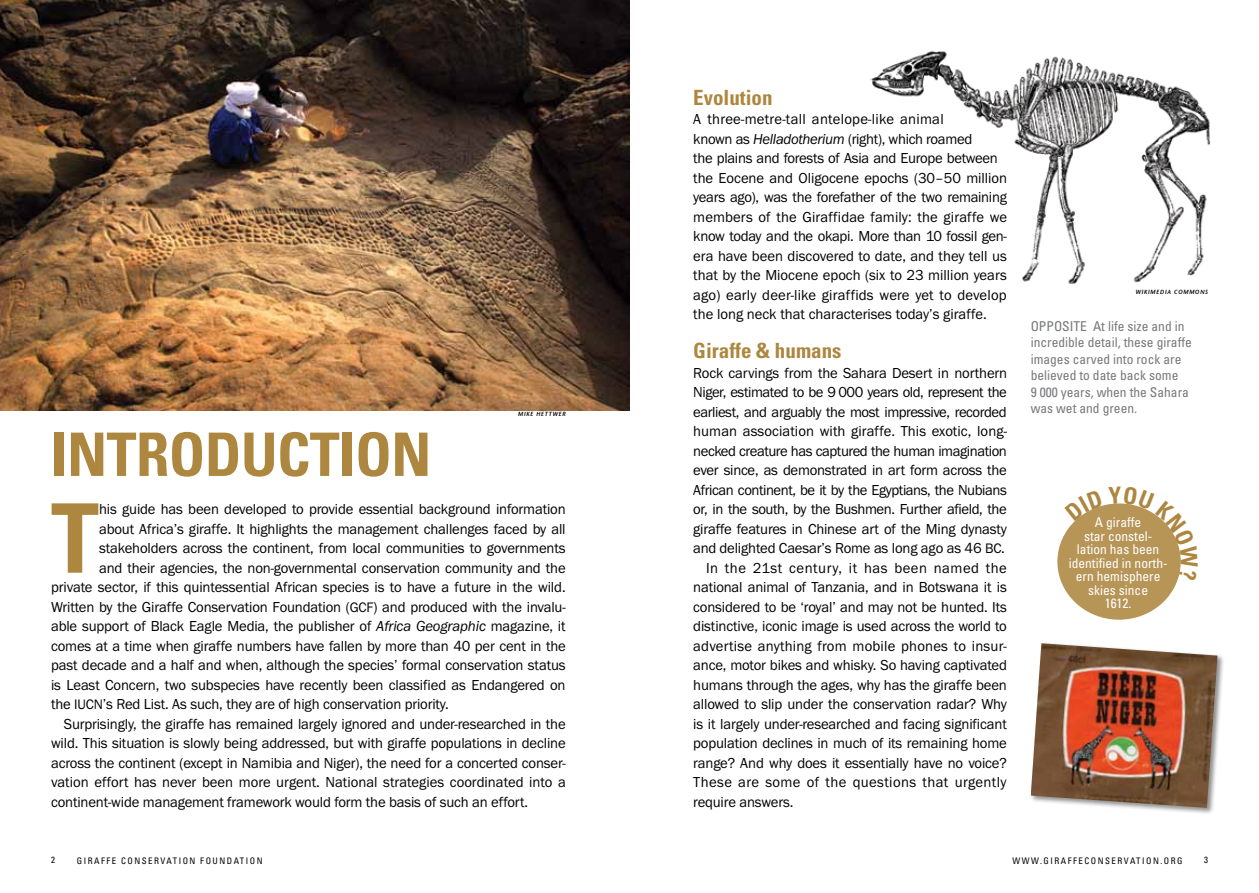
<style>
.page{position:relative;width:1259px;height:893px;background:#fff}
.page>*{position:absolute;margin:0;border:0;box-sizing:border-box;transform-origin:0 0}
.t1{font:700 condensed 96px "Univers";color:#ad873f}
.t2{font:700 condensed 60px "Univers";letter-spacing:-.01em;color:#ad873f}
.t3{font:700 condensed 21px "Univers";color:#ad873f}
.t4{font:15px/19.5px "Franklin Gothic";letter-spacing:-.01em;color:#000}
.t5{font:15px "Franklin Gothic";letter-spacing:-.03em;color:#000}
.t6{font:15px "Franklin Gothic";letter-spacing:.01em;color:#000}
.t7{font:15px "Franklin Gothic";letter-spacing:.025em;color:#000}
.t8{font:15px "Franklin Gothic";letter-spacing:.035em;color:#000}
.t9{font:condensed 13.5px/16.5px "Univers";color:#77787b}
.t10{font:condensed 13.5px/13.5px "Univers";color:#fff;text-align:center}
.t11{font:condensed 9px "Univers";letter-spacing:.17em;color:#000}
.t12{font:italic 600 6px "Stone Sans";letter-spacing:.1em;color:#000}
.s1{font-size:14.25px}
.s2{font-style:italic}
</style>
<div class="page">
<img style="left:870px;top:51px;width:341px;height:233px">
<img style="left:0;top:0;width:629px;height:411px">
<div style="left:1029px;top:642px;width:195px;height:173px;background:#000;opacity:.45"></div>
<img style="left:1030px;top:643px;width:187px;height:165px">
<div style="left:1057px;top:503px;width:123px;height:117px;background:#b79557;border-radius:50%"></div>
<svg style="left:1064px;top:503px;width:117px;height:78px"></svg>
<p class="t12" style="left:518px;top:410px;width:49px">MIKE HETTWER</p>
<h2 class="t2" style="left:51px;top:418px;width:382px">INTRODUCTION</h2>
<h1 class="t1" style="left:51px;top:480px;width:50px">T</h1>
<p class="t4" style="left:99px;top:500px;width:468px">his guide has been developed to provide essential background information</p>
<p class="t4" style="left:99px;top:519px;width:468px">about Africa’s giraffe. It highlights the management challenges faced by all</p>
<p class="t4" style="left:99px;top:539px;width:468px">stakeholders across the continent, from local communities to governments</p>
<p class="t4" style="left:99px;top:558px;width:468px">and their agencies, the non-governmental conservation community and the</p>
<p class="t4" style="left:51px;top:578px;width:516px">private sector, if this quintessential African species is to have a future in the wild.</p>
<p class="t4" style="left:51px;top:597px;width:516px">Written by the Giraffe Conservation Foundation (<span class="s1">GCF</span>) and produced with the invalu-</p>
<p class="t4" style="left:51px;top:617px;width:516px">able support of Black Eagle Media, the publisher of <span class="s2">Africa Geographic</span> magazine, it</p>
<p class="t4" style="left:51px;top:636px;width:516px">comes at a time when giraffe numbers have fallen by more than 40 per cent in the</p>
<p class="t4" style="left:51px;top:656px;width:516px">past decade and a half and when, although the species’ formal conservation status</p>
<p class="t4" style="left:51px;top:675px;width:516px">is Least Concern, two subspecies have recently been classified as Endangered on</p>
<p class="t4" style="left:51px;top:695px;width:399px">the <span class="s1">IUCN</span>’s Red List. As such, they are of high conservation priority.</p>
<p class="t4" style="left:64px;top:714px;width:503px">Surprisingly, the giraffe has remained largely ignored and under-researched in the</p>
<p class="t4" style="left:51px;top:734px;width:516px">wild. This situation is slowly being addressed, but with giraffe populations in decline</p>
<p class="t4" style="left:51px;top:753px;width:516px">across the continent (except in Namibia and Niger), the need for a concerted conser-</p>
<p class="t4" style="left:51px;top:773px;width:516px">vation effort has never been more urgent. National strategies coordinated into a</p>
<p class="t4" style="left:51px;top:792px;width:478px">continent-wide management framework would form the basis of such an effort.</p>
<h3 class="t3" style="left:693px;top:84px;width:81px">Evolution</h3>
<p class="t4" style="left:693px;top:110px;width:315px">A three-metre-tall antelope-like animal<br>known as <span class="s2">Helladotherium</span> (right), which roamed<br>the plains and forests of Asia and Europe between the Eocene and Oligocene epochs (30–50 million years ago), was the forefather of the two remaining members of the Giraffidae family: the giraffe we know today and the okapi. More than 10 fossil gen&shy;era have been discovered to date, and they tell us that by the Miocene epoch (six to 23 million years ago) early deer-like giraffids were yet to develop the long neck that characterises today’s giraffe.</p>
<h3 class="t3" style="left:693px;top:338px;width:150px">Giraffe &amp; humans</h3>
<p class="t4" style="left:693px;top:363px;width:315px">Rock carvings from the Sahara Desert in northern</p>
<p class="t5" style="left:693px;top:384px;width:315px">Niger, estimated to be 9 000 years old, represent the</p>
<p class="t5" style="left:693px;top:403px;width:315px">earliest, and arguably the most impressive, recorded</p>
<p class="t4" style="left:693px;top:422px;width:315px">human association with giraffe. This exotic, long-</p>
<p class="t5" style="left:693px;top:442px;width:315px">necked creature has captured the human imagination</p>
<p class="t4" style="left:693px;top:461px;width:315px">ever since, as demonstrated in art form across the</p>
<p class="t5" style="left:693px;top:481px;width:315px">African continent, be it by the Egyptians, the Nubians</p>
<p class="t5" style="left:693px;top:501px;width:315px">or, in the south, by the Bushmen. Further afield, the</p>
<p class="t4" style="left:693px;top:519px;width:315px">giraffe features in Chinese art of the Ming dynasty</p>
<p class="t4" style="left:693px;top:539px;width:313px">and delighted Caesar’s Rome as long ago as 46 <span class="s1">BC</span>.</p>
<p class="t8" style="left:706px;top:559px;width:302px">In the 21st century, it has been named the</p>
<p class="t4" style="left:693px;top:578px;width:315px">national animal of Tanzania, and in Botswana it is</p>
<p class="t4" style="left:693px;top:597px;width:315px">considered to be ‘royal’ and may not be hunted. Its</p>
<p class="t4" style="left:693px;top:617px;width:315px">distinctive, iconic image is used across the world to</p>
<p class="t6" style="left:693px;top:637px;width:315px">advertise anything from mobile phones to insur-</p>
<p class="t4" style="left:693px;top:656px;width:315px">ance, motor bikes and whisky. So having captivated</p>
<p class="t4" style="left:693px;top:675px;width:315px">humans through the ages, why has the giraffe been</p>
<p class="t4" style="left:693px;top:695px;width:315px">allowed to slip under the conservation radar? Why</p>
<p class="t4" style="left:693px;top:714px;width:315px">is it largely under-researched and facing significant</p>
<p class="t4" style="left:693px;top:734px;width:315px">population declines in much of its remaining home</p>
<p class="t4" style="left:693px;top:753px;width:315px">range? And why does it essentially have no voice?</p>
<p class="t7" style="left:693px;top:774px;width:315px">These are some of the questions that urgently</p>
<p class="t4" style="left:693px;top:792px;width:102px">require answers.</p>
<p class="t12" style="left:1135px;top:288px;width:74px">WIKIMEDIA COMMONS</p>
<p class="t9" style="left:1030px;top:317px;width:163px">OPPOSITE At life size and in incredible detail, these giraffe images carved into rock are believed to date back some<br>9 000 years, when the Sahara was wet and green.</p>
<p class="t10" style="left:1068px;top:515px;width:100px">A giraffe<br>star constel&shy;lation has been identified in north&shy;ern hemisphere skies since<br>1612.</p>
<p class="t11" style="left:51px;top:854px;width:5px">2</p>
<p class="t11" style="left:77px;top:855px;width:187px">GIRAFFE CONSERVATION FOUNDATION</p>
<p class="t11" style="left:1012px;top:855px;width:171px">WWW.GIRAFFECONSERVATION.ORG</p>
<p class="t11" style="left:1204px;top:854px;width:5px">3</p>
</div>
